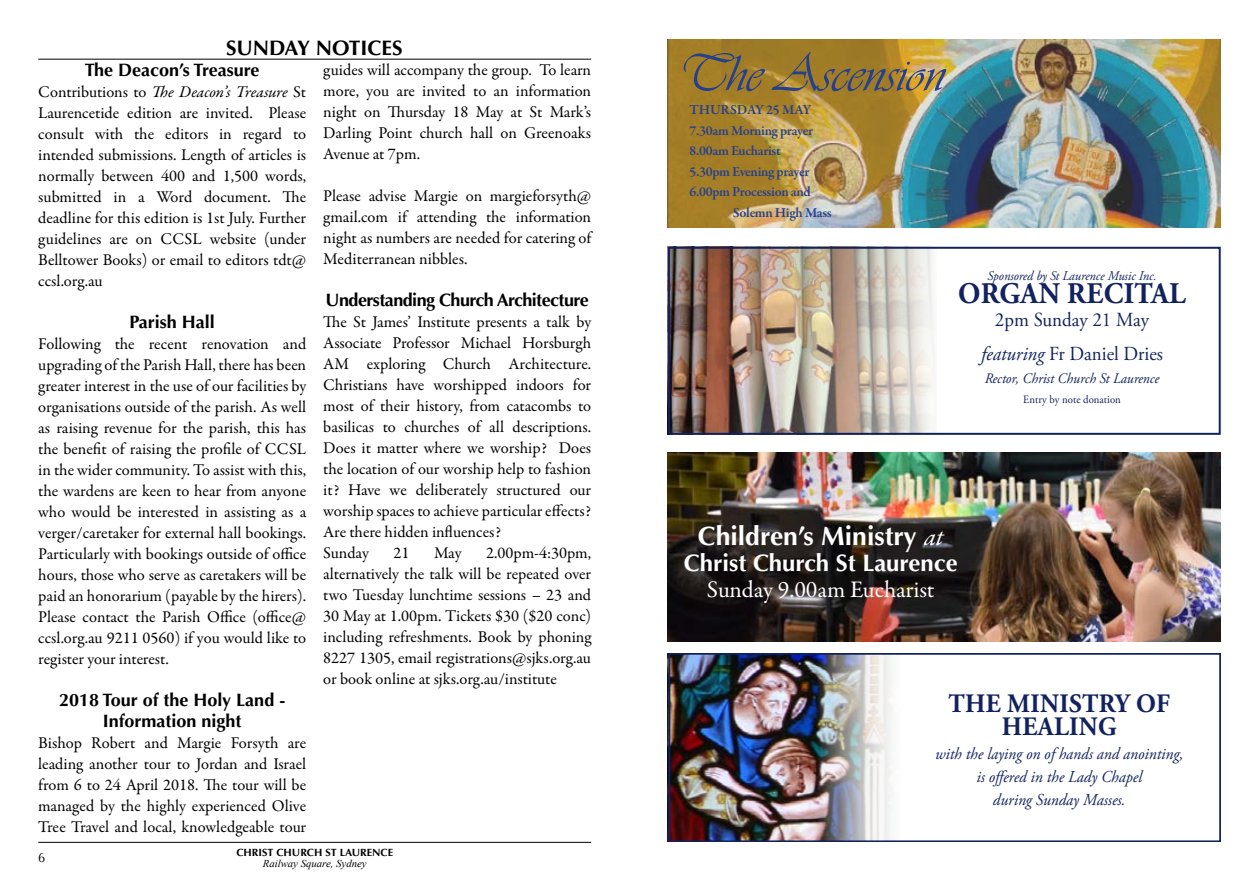
<style>
.page{position:relative;width:1259px;height:893px;background:#fff}
.page>*{position:absolute;margin:0;border:0;box-sizing:border-box;transform-origin:0 0}
.t1{font:53.85px "Vivaldii";color:#25408f}
.t2{font:700 29.85px "Adobe Garamond Pro";letter-spacing:.015em;color:#12225e;scale:.95 1}
.t3{font:700 26.55px "Optima";color:#fff}
.t4{font:700 26.55px/23.2px "Adobe Garamond Pro";letter-spacing:.015em;color:#12225e;text-align:center;scale:.95 1}
.t5{font:700 23.85px "Optima";color:#fff}
.t6{font:23.85px "Garamond Premr Pro";letter-spacing:-.005em;color:#fff}
.t7{font:700 21px "Optima";color:#000}
.t8{font:19.95px/33.9px "Adobe Garamond Pro";color:#12225e;text-align:center;scale:.95 1}
.t9{font:700 18px/21px "Optima";color:#000;text-align:center}
.t10{font:700 18px "Optima";letter-spacing:-.03em;color:#000}
.t11{font:italic 16.65px/23.2px "Adobe Garamond Pro";color:#12225e;text-align:center;scale:.95 1}
.t12{font:16.5px/21px "Garamond Premr Pro";color:#000;text-align:justify}
.t13{font:italic 14.55px "Adobe Garamond Pro";color:#12225e;scale:.95 1}
.t14{font:600 13.95px "Garamond Premr Pro";letter-spacing:-.025em;color:#25408f}
.t15{font:13.5px "Optima";color:#000;scale:.95 1}
.t16{font:italic 13.35px "Adobe Garamond Pro";color:#12225e;scale:.95 1}
.t17{font:11.25px "Adobe Garamond Pro";color:#12225e;scale:.95 1}
.t18{font:700 10.5px "Optima";color:#000}
.t19{font:italic 10.5px "Times New Roman";color:#000}
.s1{font-style:italic}
.s2{font-family:"Garamond Premr Pro";font-weight:400;font-style:italic}
</style>
<div class="page">
<img style="left:668px;top:39px;width:552px;height:189px">
<img style="left:668px;top:246px;width:268px;height:186px">
<div style="left:668px;top:247px;width:552px;height:188px;border:2px solid #12225e"></div>
<img style="left:668px;top:453px;width:552px;height:189px">
<img style="left:671px;top:656px;width:220px;height:183px">
<div style="left:668px;top:653px;width:552px;height:189px;border:2px solid #12225e"></div>
<hr style="left:38px;top:842px;width:553px;height:1px;background:#000">
<hr style="left:38px;top:59px;width:553px;height:1px;background:#000">
<p class="t7" style="left:226px;top:35px;width:178px">SUNDAY NOTICES</p>
<p class="t9" style="left:85px;top:60px;width:176px">The Deacon’s Treasure</p>
<p class="t12" style="left:38px;top:82px;width:269px">Contributions to <span class="s1">The Deacon’s Treasure</span> St Laurencetide edition are invited. Please consult with the editors in regard to intended submissions. Length of articles is normally between 400 and 1,500 words, submitted in a Word document. The deadline for this edition is 1st July. Further guidelines are on CCSL website (under Belltower Books) or email to editors tdt@ ccsl.org.au</p>
<p class="t9" style="left:130px;top:312px;width:87px">Parish Hall</p>
<p class="t12" style="left:38px;top:334px;width:269px">Following the recent renovation and upgrading of the Parish Hall, there has been greater interest in the use of our facilities by organisations outside of the parish. As well as raising revenue for the parish, this has the benefit of raising the profile of CCSL in the wider community. To assist with this, the wardens are keen to hear from anyone who would be interested in assisting as a verger/caretaker for external hall bookings.<br>Particularly with bookings outside of office hours, those who serve as caretakers will be paid an honorarium (payable by the hirers).<br>Please contact the Parish Office (office@ ccsl.org.au 9211 0560) if you would like to register your interest.</p>
<p class="t9" style="left:59px;top:690px;width:228px">2018 Tour of the Holy Land -<br>Information night</p>
<p class="t12" style="left:38px;top:733px;width:269px">Bishop Robert and Margie Forsyth are leading another tour to Jordan and Israel from 6 to 24 April 2018. The tour will be managed by the highly experienced Olive Tree Travel and local, knowledgeable tour</p>
<p class="t12" style="left:323px;top:60px;width:269px">guides will accompany the group. To learn more, you are invited to an information night on Thursday 18 May at St Mark’s Darling Point church hall on Greenoaks Avenue at 7pm.</p>
<p class="t12" style="left:323px;top:186px;width:269px">Please advise Margie on margieforsyth@ gmail.com if attending the information night as numbers are needed for catering of Mediterranean nibbles.</p>
<p class="t10" style="left:326px;top:289px;width:265px">Understanding Church Architecture</p>
<p class="t12" style="left:323px;top:312px;width:269px;text-align:left">The St James’ Institute presents a talk by Associate Professor Michael Horsburgh AM exploring Church Architecture.<br>Christians have worshipped indoors for most of their history, from catacombs to basilicas to churches of all descriptions.<br>Does it matter where we worship? Does the location of our worship help to fashion it? Have we deliberately structured our worship spaces to achieve particular effects?<br>Are there hidden influences?<br>Sunday</p>
<p class="t12" style="left:323px;top:543px;width:269px;text-indent:163px">2.00pm-4:30pm, alternatively the talk will be repeated over two Tuesday lunchtime sessions – 23 and 30 May at 1.00pm. Tickets $30 ($20 conc) including refreshments. Book by phoning 8227 1305, email registrations@sjks.org.au or book online at sjks.org.au/institute</p>
<p class="t12" style="left:393px;top:543px;width:18px">21</p>
<p class="t12" style="left:434px;top:543px;width:29px">May</p>
<p class="t15" style="left:38px;top:849px;width:9px">6</p>
<p class="t18" style="left:236px;top:846px;width:158px">CHRIST CHURCH ST LAURENCE</p>
<p class="t19" style="left:263px;top:856px;width:105px">Railway Square, Sydney</p>
<h1 class="t1" style="left:677px;top:42px;width:269px">The Ascension</h1>
<p class="t14" style="left:689px;top:101px;width:124px">THURSDAY 25 MAY</p>
<p class="t14" style="left:689px;top:122px;width:125px">7.30am Morning prayer</p>
<p class="t14" style="left:689px;top:142px;width:93px">8.00am Eucharist</p>
<p class="t14" style="left:689px;top:163px;width:122px">5.30pm Evening prayer</p>
<p class="t14" style="left:689px;top:184px;width:123px">6.00pm Procession and</p>
<p class="t14" style="left:732px;top:204px;width:100px">Solemn High Mass</p>
<p class="t16" style="left:987px;top:267px;width:179px">Sponsored by St Laurence Music Inc.</p>
<h2 class="t2" style="left:958px;top:276px;width:241px">ORGAN RECITAL</h2>
<p class="t8" style="left:981px;top:304px;width:193px">2pm Sunday 21 May <span class="s1">featuring</span> Fr Daniel Dries</p>
<p class="t13" style="left:984px;top:370px;width:185px">Rector, Christ Church St Laurence</p>
<p class="t17" style="left:1023px;top:393px;width:104px">Entry by note donation</p>
<h3 class="t3" style="left:698px;top:521px;width:247px">Children’s Ministry <span class="s2">at</span></h3>
<h3 class="t5" style="left:684px;top:549px;width:275px">Christ Church St Laurence</h3>
<h3 class="t6" style="left:707px;top:575px;width:229px">Sunday 9.00am Eucharist</h3>
<h3 class="t4" style="left:948px;top:692px;width:235px">THE MINISTRY OF<br>HEALING</h3>
<p class="t11" style="left:935px;top:742px;width:263px">with the laying on of hands and anointing, is offered in the Lady Chapel<br>during Sunday Masses.</p>
</div>
